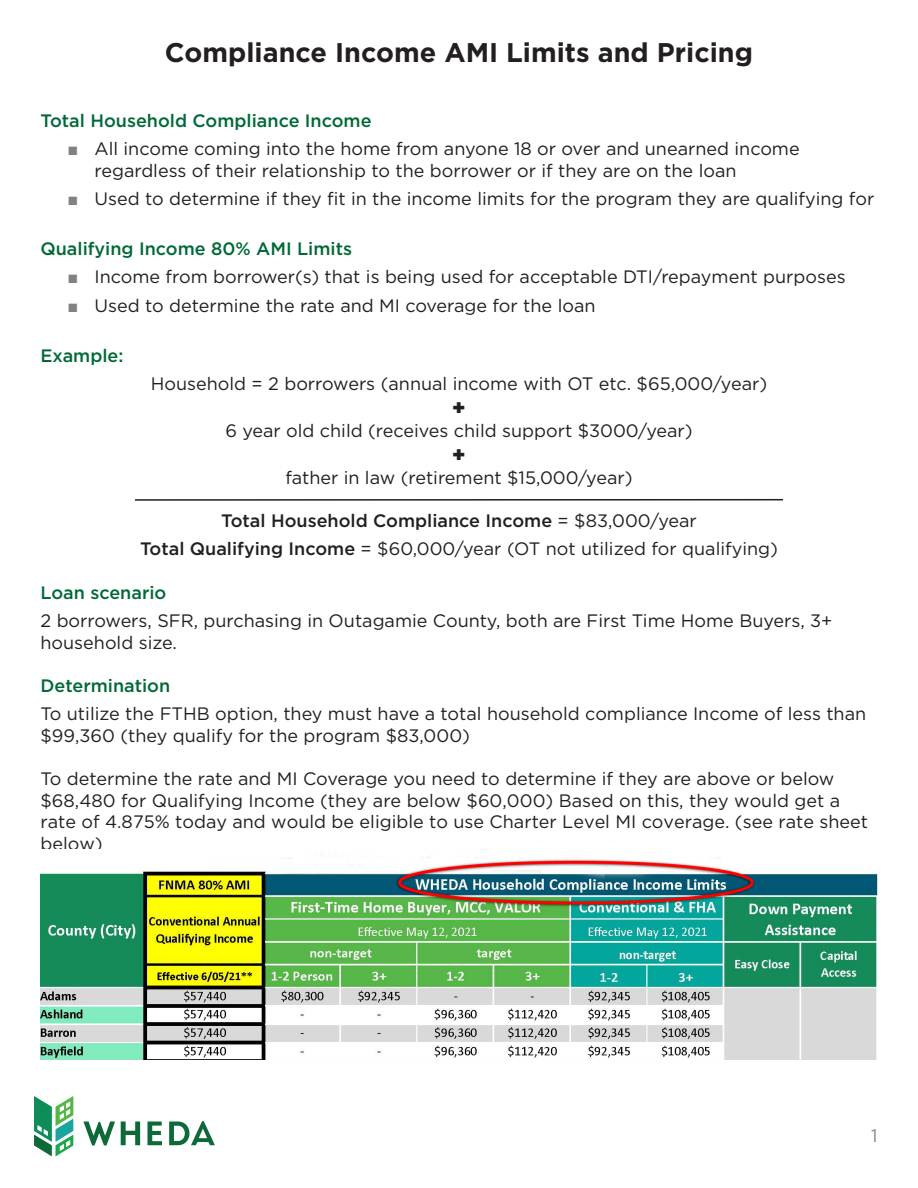
<style>
.page{position:relative;width:918px;height:1188px;background:#fff}
.page>*{position:absolute;margin:0;border:0;box-sizing:border-box;transform-origin:0 0}
.t1{font:700 27px "Gotham";color:#231f20}
.t2{font:900 21px "Gotham";color:#231f20}
.t3{font:18px/21.6px "Gotham";color:#231f20}
.t4{font:500 18px "Gotham";color:#006937}
.t5{font:18px "Gotham";color:#7b868d}
.s1{font-family:"Arial";color:#808184}
.s2{font-weight:500}
.s3{font-weight:500;color:#006937}
.s4{font-family:"Gotham Rounded"}
</style>
<div class="page">
<svg style="left:34px;top:1096px;width:39px;height:60px"></svg>
<svg style="left:83px;top:1122px;width:32px;height:23px"></svg>
<svg style="left:121px;top:1122px;width:19px;height:23px"></svg>
<svg style="left:147px;top:1122px;width:15px;height:23px"></svg>
<svg style="left:169px;top:1121px;width:46px;height:24px"></svg>
<hr style="left:135px;top:499px;width:648px;height:2px;background:#231f20">
<img style="left:40px;top:857px;width:838px;height:203px">
<p class="t1" style="left:165px;top:35px;width:590px">Compliance Income AMI Limits and Pricing</p>
<p class="t4" style="left:40px;top:109px;width:333px">Total Household Compliance Income</p>
<p class="t3" style="left:94px;top:138px;width:707px;text-indent:-27px"><span class="s1">■</span> All income coming into the home from anyone 18 or over and unearned income regardless of their relationship to the borrower or if they are on the loan</p>
<p class="t3" style="left:68px;top:187px;width:808px"><span class="s1">■</span> Used to determine if they fit in the income limits for the program they are qualifying for</p>
<p class="t4" style="left:40px;top:237px;width:313px">Qualifying Income 80% AMI Limits</p>
<p class="t3" style="left:68px;top:266px;width:780px"><span class="s1">■</span> Income from borrower(s) that is being used for acceptable DTI/repayment purposes</p>
<p class="t3" style="left:68px;top:294px;width:530px"><span class="s1">■</span> Used to determine the rate and MI coverage for the loan</p>
<p class="t4" style="left:40px;top:343px;width:84px">Example:</p>
<p class="t3" style="left:151px;top:372px;width:618px">Household = 2 borrowers (annual income with OT etc. $65,000/year)</p>
<p class="t2" style="left:452px;top:393px;width:15px">+</p>
<p class="t3" style="left:225px;top:419px;width:469px">6 year old child (receives child support $3000/year)</p>
<p class="t2" style="left:452px;top:440px;width:15px">+</p>
<p class="t3" style="left:285px;top:466px;width:349px">father in law (retirement $15,000/year)</p>
<p class="t3" style="left:140px;top:506px;width:639px;line-height:28.3px;text-align:center"><span class="s2">Total Household Compliance Income</span> = $83,000/year<br><span class="s2">Total Qualifying Income</span> = $60,000/year (OT not utilized for qualifying)</p>
<p class="t3" style="left:41px;top:578px;width:794px;line-height:28.3px"><span class="s3">Loan scenario<br></span>2 borrowers, SFR, purchasing in Outagamie County, both are First Time Home Buyers, 3+</p>
<p class="t3" style="left:41px;top:631px;width:138px">household size.</p>
<p class="t3" style="left:41px;top:671px;width:827px;line-height:28.3px"><span class="s3">Determination<br></span>To utilize the FTHB option, they must have a total household compliance Income of less than</p>
<p class="t3" style="left:41px;top:724px;width:431px">$99,360 (they qualify for the program $83,000)</p>
<p class="t3" style="left:41px;top:767px;width:829px">To determine the rate and MI Coverage you need to determine if they are above or below $68,480 for Qualifying Income (they are below $60,000) Based on this, they would get a rate of <span class="s4">4.875</span>% today and would be eligible to use Charter Level MI coverage. (see rate sheet below)</p>
<p class="t5" style="left:871px;top:1125px;width:8px">1</p>
</div>
